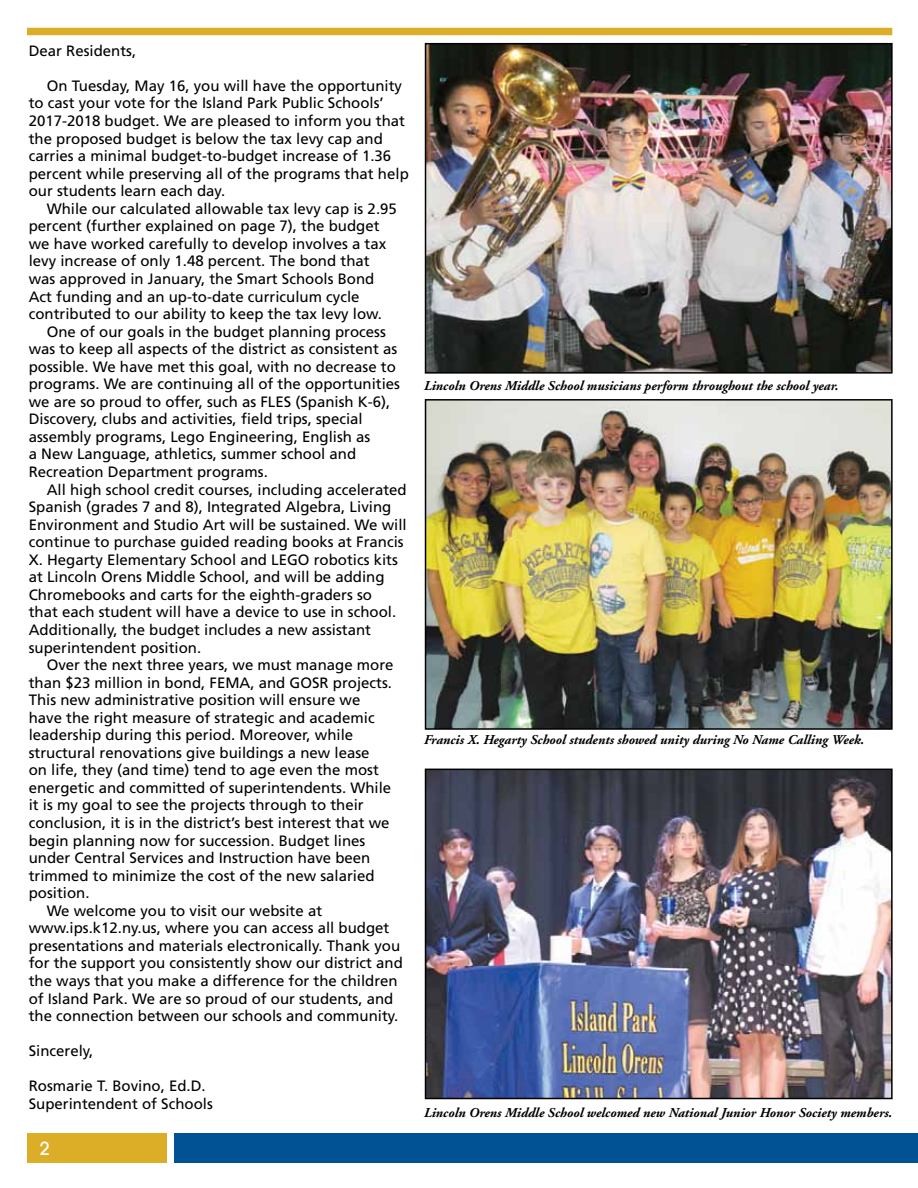
<style>
.page{position:relative;width:918px;height:1188px;background:#fff}
.page>*{position:absolute;margin:0;border:0;box-sizing:border-box;transform-origin:0 0}
.t1{font:500 18px "Avant Garde";color:#fff}
.t2{font:15px/17.5px "Frutiger";color:#000}
.t3{font:italic 700 13.5px "Adobe Garamond";color:#000}
</style>
<div class="page">
<div style="left:27px;top:1134px;width:139px;height:29px;background:#dcad27"></div>
<div style="left:175px;top:1134px;width:743px;height:29px;background:#005295"></div>
<div style="left:27px;top:28px;width:865px;height:7px;background:#dcad27"></div>
<img style="left:428px;top:46px;width:462px;height:325px">
<div style="left:425px;top:43px;width:468px;height:331px;border:2px solid #000"></div>
<img style="left:428px;top:402px;width:462px;height:325px">
<div style="left:425px;top:399px;width:468px;height:331px;border:2px solid #000"></div>
<img style="left:428px;top:772px;width:462px;height:324px">
<div style="left:425px;top:769px;width:468px;height:330px;border:2px solid #000"></div>
<p class="t2" style="left:29px;top:42px;width:109px">Dear Residents,</p>
<p class="t2" style="left:29px;top:77px;width:382px;text-indent:18px">On Tuesday, May 16, you will have the opportunity to cast your vote for the Island Park Public Schools’ 2017-2018 budget. We are pleased to inform you that the proposed budget is below the tax levy cap and carries a minimal budget-to-budget increase of 1.36 percent while preserving all of the programs that help our students learn each day.</p>
<p class="t2" style="left:47px;top:200px;width:352px">While our calculated allowable tax levy cap is 2.95</p>
<p class="t2" style="left:29px;top:217px;width:352px">percent (further explained on page 7), the budget</p>
<p class="t2" style="left:29px;top:235px;width:359px">we have worked carefully to develop involves a tax</p>
<p class="t2" style="left:29px;top:252px;width:342px">levy increase of only 1.48 percent. The bond that</p>
<p class="t2" style="left:29px;top:270px;width:347px">was approved in January, the Smart Schools Bond</p>
<p class="t2" style="left:29px;top:287px;width:332px">Act funding and an up-to-date curriculum cycle</p>
<p class="t2" style="left:29px;top:305px;width:355px">contributed to our ability to keep the tax levy low.</p>
<p class="t2" style="left:47px;top:323px;width:341px">One of our goals in the budget planning process</p>
<p class="t2" style="left:29px;top:340px;width:370px">was to keep all aspects of the district as consistent as</p>
<p class="t2" style="left:29px;top:358px;width:369px">possible. We have met this goal, with no decrease to</p>
<p class="t2" style="left:29px;top:375px;width:373px">programs. We are continuing all of the opportunities</p>
<p class="t2" style="left:29px;top:393px;width:363px">we are so proud to offer, such as FLES (Spanish K-6),</p>
<p class="t2" style="left:29px;top:410px;width:335px">Discovery, clubs and activities, field trips, special</p>
<p class="t2" style="left:29px;top:428px;width:343px">assembly programs, Lego Engineering, English as</p>
<p class="t2" style="left:29px;top:445px;width:329px">a New Language, athletics, summer school and</p>
<p class="t2" style="left:29px;top:463px;width:241px">Recreation Department programs.</p>
<p class="t2" style="left:47px;top:480px;width:362px">All high school credit courses, including accelerated</p>
<p class="t2" style="left:29px;top:498px;width:364px">Spanish (grades 7 and 8), Integrated Algebra, Living</p>
<p class="t2" style="left:29px;top:516px;width:379px">Environment and Studio Art will be sustained. We will</p>
<p class="t2" style="left:29px;top:533px;width:377px">continue to purchase guided reading books at Francis</p>
<p class="t2" style="left:29px;top:551px;width:371px">X. Hegarty Elementary School and LEGO robotics kits</p>
<p class="t2" style="left:29px;top:568px;width:357px">at Lincoln Orens Middle School, and will be adding</p>
<p class="t2" style="left:29px;top:586px;width:345px">Chromebooks and carts for the eighth-graders so</p>
<p class="t2" style="left:29px;top:603px;width:369px">that each student will have a device to use in school.</p>
<p class="t2" style="left:29px;top:621px;width:344px">Additionally, the budget includes a new assistant</p>
<p class="t2" style="left:29px;top:638px;width:174px">superintendent position.</p>
<p class="t2" style="left:47px;top:656px;width:348px">Over the next three years, we must manage more</p>
<p class="t2" style="left:29px;top:674px;width:365px">than $23 million in bond, FEMA, and GOSR projects.</p>
<p class="t2" style="left:29px;top:691px;width:333px">This new administrative position will ensure we</p>
<p class="t2" style="left:29px;top:709px;width:347px">have the right measure of strategic and academic</p>
<p class="t2" style="left:29px;top:726px;width:326px">leadership during this period. Moreover, while</p>
<p class="t2" style="left:29px;top:744px;width:342px">structural renovations give buildings a new lease</p>
<p class="t2" style="left:29px;top:761px;width:352px">on life, they (and time) tend to age even the most</p>
<p class="t2" style="left:29px;top:779px;width:364px">energetic and committed of superintendents. While</p>
<p class="t2" style="left:29px;top:796px;width:337px">it is my goal to see the projects through to their</p>
<p class="t2" style="left:29px;top:814px;width:362px">conclusion, it is in the district’s best interest that we</p>
<p class="t2" style="left:29px;top:831px;width:338px">begin planning now for succession. Budget lines</p>
<p class="t2" style="left:29px;top:849px;width:343px">under Central Services and Instruction have been</p>
<p class="t2" style="left:29px;top:867px;width:347px">trimmed to minimize the cost of the new salaried</p>
<p class="t2" style="left:29px;top:884px;width:62px">position.</p>
<p class="t2" style="left:47px;top:902px;width:277px">We welcome you to visit our website at</p>
<p class="t2" style="left:29px;top:919px;width:362px">www.ips.k12.ny.us, where you can access all budget</p>
<p class="t2" style="left:29px;top:937px;width:373px">presentations and materials electronically. Thank you</p>
<p class="t2" style="left:29px;top:954px;width:376px">for the support you consistently show our district and</p>
<p class="t2" style="left:29px;top:972px;width:370px">the ways that you make a difference for the children</p>
<p class="t2" style="left:29px;top:989px;width:366px">of Island Park. We are so proud of our students, and</p>
<p class="t2" style="left:29px;top:1007px;width:371px">the connection between our schools and community.</p>
<p class="t2" style="left:29px;top:1042px;width:66px">Sincerely,</p>
<p class="t2" style="left:29px;top:1077px;width:186px">Rosmarie T. Bovino, Ed.D.<br>Superintendent of Schools</p>
<p class="t1" style="left:40px;top:1137px;width:11px">2</p>
<p class="t3" style="left:423px;top:378px;width:416px">Lincoln Orens Middle School musicians perform throughout the school year.</p>
<p class="t3" style="left:423px;top:732px;width:442px">Francis X. Hegarty School students showed unity during No Name Calling Week.</p>
<p class="t3" style="left:423px;top:1105px;width:470px">Lincoln Orens Middle School welcomed new National Junior Honor Society members.</p>
</div>
